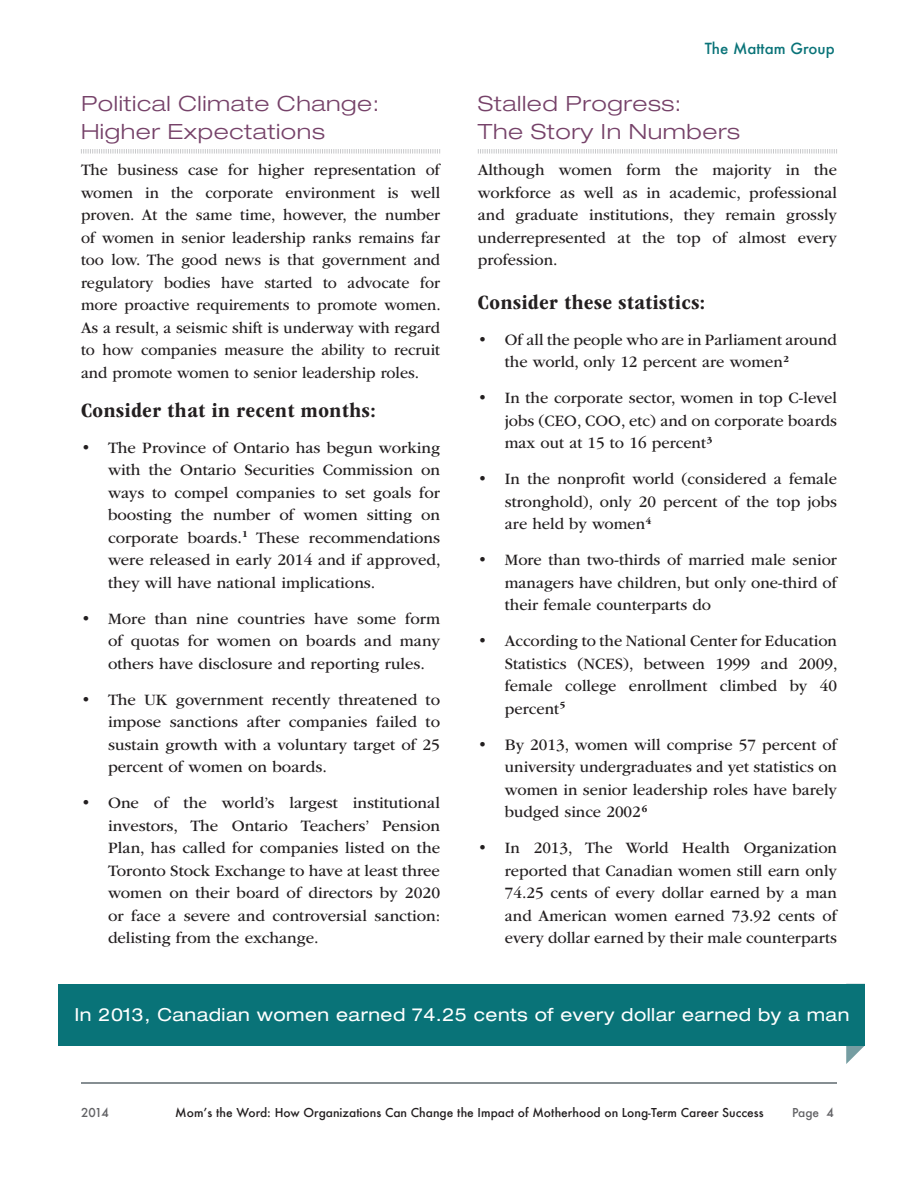
<style>
.page{position:relative;width:918px;height:1188px;background:#fff}
.page>*{position:absolute;margin:0;border:0;box-sizing:border-box;transform-origin:0 0}
.MAIN{font:300 expanded 21px/28.5px "Helvetica Neue LT Std";letter-spacing:.025em;color:#764269;scale:1.1 1}
.MAIN-2{font:700 condensed 21px "ITC Garamond Std";letter-spacing:.025em;color:#231f20;scale:1.1 1}
.MAIN-3{font:expanded 18px "Helvetica Neue LT Std";letter-spacing:.025em;color:#fff}
.MAIN-4{font:16.5px/22.5px "ITC Garamond Std";color:#231f20;text-align:justify}
.MAIN-5{font:16.5px/22.5px "ITC Garamond Std";color:#231f20;text-align:justify;scale:.96 1}
.t1{font:500 15px "Futura";color:#097378}
.t2{font:500 12px "Futura";color:#231f20}
.t3{font:500 12px "Futura";letter-spacing:-.015em;color:#636366}
</style>
<div class="page">
<hr style="left:81px;top:1082px;width:756px;height:2px;background:#5f696f">
<svg style="left:846px;top:1045px;width:19px;height:19px"></svg>
<div style="left:59px;top:984px;width:806px;height:61px;background:#097378"></div>
<svg style="left:478px;top:149px;width:359px;height:5px"></svg>
<svg style="left:81px;top:149px;width:359px;height:5px"></svg>
<p class="MAIN" style="left:81px;top:89px;width:273px">Political Climate Change:<br>Higher Expectations</p>
<p class="MAIN-5" style="left:81px;top:159px;width:376px">The business case for higher representation of women in the corporate environment is well proven. At the same time, however, the number of women in senior leadership ranks remains far too low. The good news is that government and regulatory bodies have started to advocate for more proactive requirements to promote women.<br>As a result, a seismic shift is underway with regard to how companies measure the ability to recruit and promote women to senior leadership roles.</p>
<p class="MAIN-2" style="left:81px;top:399px;width:269px">Consider that in recent months:</p>
<p class="MAIN-4" style="left:108px;top:437px;width:334px;text-indent:-27px">• The Province of Ontario has begun working with the Ontario Securities Commission on ways to compel companies to set goals for boosting the number of women sitting on corporate boards.<sup>1</sup> These recommendations were released in early 2014 and if approved, they will have national implications.</p>
<p class="MAIN-4" style="left:108px;top:608px;width:334px;text-indent:-27px">• More than nine countries have some form of quotas for women on boards and many others have disclosure and reporting rules.</p>
<p class="MAIN-4" style="left:108px;top:689px;width:334px;text-indent:-27px">• The UK government recently threatened to impose sanctions after companies failed to sustain growth with a voluntary target of 25 percent of women on boards.</p>
<p class="MAIN-4" style="left:108px;top:792px;width:334px;text-indent:-27px">• One of the world’s largest institutional investors, The Ontario Teachers’ Pension Plan, has called for companies listed on the Toronto Stock Exchange to have at least three women on their board of directors by 2020 or face a severe and controversial sanction: delisting from the exchange.</p>
<p class="t1" style="left:705px;top:38px;width:131px">The Mattam Group</p>
<p class="MAIN" style="left:478px;top:89px;width:240px">Stalled Progress:<br>The Story In Numbers</p>
<p class="MAIN-4" style="left:478px;top:159px;width:361px">Although women form the majority in the workforce as well as in academic, professional and graduate institutions, they remain grossly underrepresented at the top of almost every profession.</p>
<p class="MAIN-2" style="left:478px;top:291px;width:208px">Consider these statistics:</p>
<p class="MAIN-4" style="left:505px;top:329px;width:334px;text-indent:-27px">• Of all the people who are in Parliament around the world, only 12 percent are women<sup>2</sup></p>
<p class="MAIN-4" style="left:505px;top:387px;width:334px;text-indent:-27px">• In the corporate sector, women in top C-level jobs (CEO, COO, etc) and on corporate boards max out at 15 to 16 percent<sup>3</sup></p>
<p class="MAIN-4" style="left:505px;top:468px;width:334px;text-indent:-27px">• In the nonprofit world (considered a female stronghold), only 20 percent of the top jobs are held by women<sup>4</sup></p>
<p class="MAIN-4" style="left:505px;top:549px;width:334px;text-indent:-27px">• More than two-thirds of married male senior managers have children, but only one-third of their female counterparts do</p>
<p class="MAIN-4" style="left:505px;top:630px;width:334px;text-indent:-27px">• According to the National Center for Education Statistics (NCES), between 1999 and 2009, female college enrollment climbed by 40 percent<sup>5</sup></p>
<p class="MAIN-4" style="left:505px;top:734px;width:334px;text-indent:-27px">• By 2013, women will comprise 57 percent of university undergraduates and yet statistics on women in senior leadership roles have barely budged since 2002<sup>6</sup></p>
<p class="MAIN-4" style="left:505px;top:837px;width:334px;text-indent:-27px">• In 2013, The World Health Organization reported that Canadian women still earn only 74.25 cents of every dollar earned by a man and American women earned 73.92 cents of every dollar earned by their male counterparts</p>
<p class="MAIN-3" style="left:75px;top:1003px;width:776px">In 2013, Canadian women earned 74.25 cents of every dollar earned by a man</p>
<p class="t3" style="left:81px;top:1104px;width:29px">2014</p>
<p class="t2" style="left:175px;top:1104px;width:590px">Mom’s the Word: How Organizations Can Change the Impact of Motherhood on Long-Term Career Success</p>
<p class="t3" style="left:792px;top:1104px;width:44px">Page 4</p>
</div>
